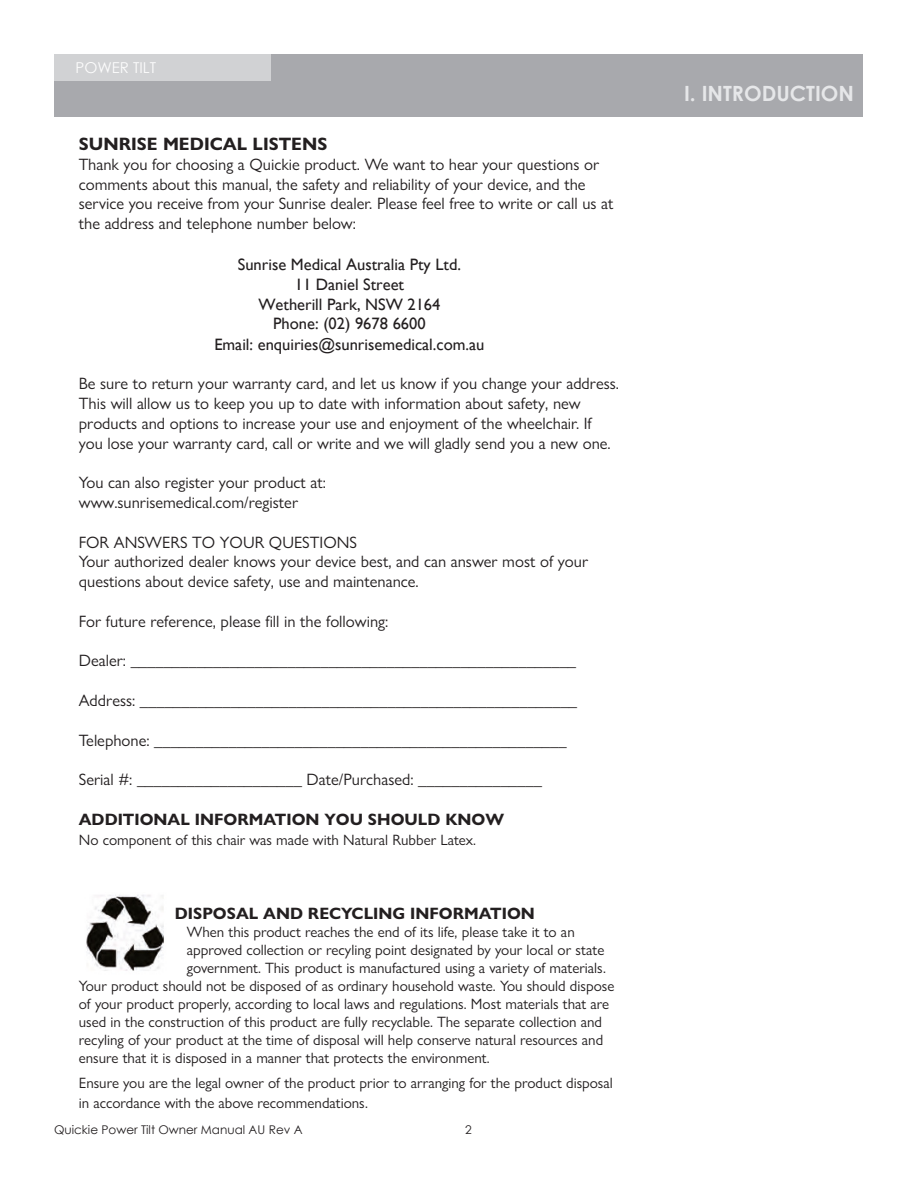
<style>
.page{position:relative;width:918px;height:1188px;background:#fff}
.page>*{position:absolute;margin:0;border:0;box-sizing:border-box;transform-origin:0 0}
.t1{font:700 21px "Century Gothic";color:#e6e7e9}
.t2{font:700 18px "Gill Sans Nova";color:#231f20}
.t3{font:16.5px/19.8px "Gill Sans Nova";color:#231f20}
.t4{font:16.5px/20px "Gill Sans";color:#231f20;text-align:center}
.t5{font:700 16.5px "Gill Sans Nova";color:#231f20}
.t6{font:15px/19.8px "Gill Sans Nova";color:#231f20}
.t7{font:15px "Century Gothic";color:#fcfcfc}
.t8{font:12px "Century Gothic";color:#231f20}
</style>
<div class="page">
<div style="left:54px;top:54px;width:808px;height:63px;background:#a8a9ad"></div>
<div style="left:54px;top:54px;width:217px;height:26px;background:#d1d2d4"></div>
<img style="left:86px;top:895px;width:78px;height:76px">
<p class="t7" style="left:76px;top:57px;width:82px">POWER TILT</p>
<p class="t2" style="left:79px;top:132px;width:250px">SUNRISE MEDICAL LISTENS</p>
<p class="t3" style="left:79px;top:154px;width:536px">Thank you for choosing a Quickie product. We want to hear your questions or comments about this manual, the safety and reliability of your device, and the service you receive from your Sunrise dealer. Please feel free to write or call us at the address and telephone number below:</p>
<p class="t4" style="left:214px;top:254px;width:272px">Sunrise Medical Australia Pty Ltd.<br>11 Daniel Street<br>Wetherill Park, NSW 2164<br>Phone: (02) 9678 6600<br>Email: enquiries@sunrisemedical.com.au</p>
<p class="t3" style="left:79px;top:373px;width:542px">Be sure to return your warranty card, and let us know if you change your address.<br>This will allow us to keep you up to date with information about safety, new products and options to increase your use and enjoyment of the wheelchair. If you lose your warranty card, call or write and we will gladly send you a new one.</p>
<p class="t3" style="left:79px;top:472px;width:249px">You can also register your product at: www.sunrisemedical.com/register</p>
<p class="t3" style="left:79px;top:532px;width:511px">FOR ANSWERS TO YOUR QUESTIONS<br>Your authorized dealer knows your device best, and can answer most of your questions about device safety, use and maintenance.</p>
<p class="t3" style="left:79px;top:611px;width:311px">For future reference, please fill in the following:</p>
<p class="t3" style="left:79px;top:651px;width:499px">Dealer: ______________________________________________________</p>
<p class="t3" style="left:79px;top:690px;width:500px">Address: _____________________________________________________</p>
<p class="t3" style="left:79px;top:730px;width:489px">Telephone: __________________________________________________</p>
<p class="t3" style="left:79px;top:769px;width:465px">Serial #: ____________________ Date/Purchased: _______________</p>
<p class="t5" style="left:79px;top:809px;width:427px">ADDITIONAL INFORMATION YOU SHOULD KNOW</p>
<p class="t6" style="left:79px;top:829px;width:399px">No component of this chair was made with Natural Rubber Latex.</p>
<p class="t5" style="left:175px;top:903px;width:362px">DISPOSAL AND RECYCLING INFORMATION</p>
<p class="t6" style="left:187px;top:922px;width:389px">When this product reaches the end of its life, please take it to an</p>
<p class="t6" style="left:187px;top:940px;width:419px">approved collection or recyling point designated by your local or state</p>
<p class="t6" style="left:187px;top:958px;width:421px">government. This product is manufactured using a variety of materials.</p>
<p class="t6" style="left:79px;top:976px;width:537px">Your product should not be disposed of as ordinary household waste. You should dispose</p>
<p class="t6" style="left:79px;top:994px;width:532px">of your product properly, according to local laws and regulations. Most materials that are</p>
<p class="t6" style="left:79px;top:1012px;width:525px">used in the construction of this product are fully recyclable. The separate collection and</p>
<p class="t6" style="left:79px;top:1030px;width:526px">recyling of your product at the time of disposal will help conserve natural resources and</p>
<p class="t6" style="left:79px;top:1048px;width:412px">ensure that it is disposed in a manner that protects the environment.</p>
<p class="t6" style="left:79px;top:1073px;width:536px">Ensure you are the legal owner of the product prior to arranging for the product disposal in accordance with the above recommendations.</p>
<p class="t8" style="left:54px;top:1121px;width:250px">Quickie Power Tilt Owner Manual AU Rev A</p>
<p class="t8" style="left:465px;top:1121px;width:8px">2</p>
<p class="t1" style="left:684px;top:78px;width:172px">I. INTRODUCTION</p>
</div>
